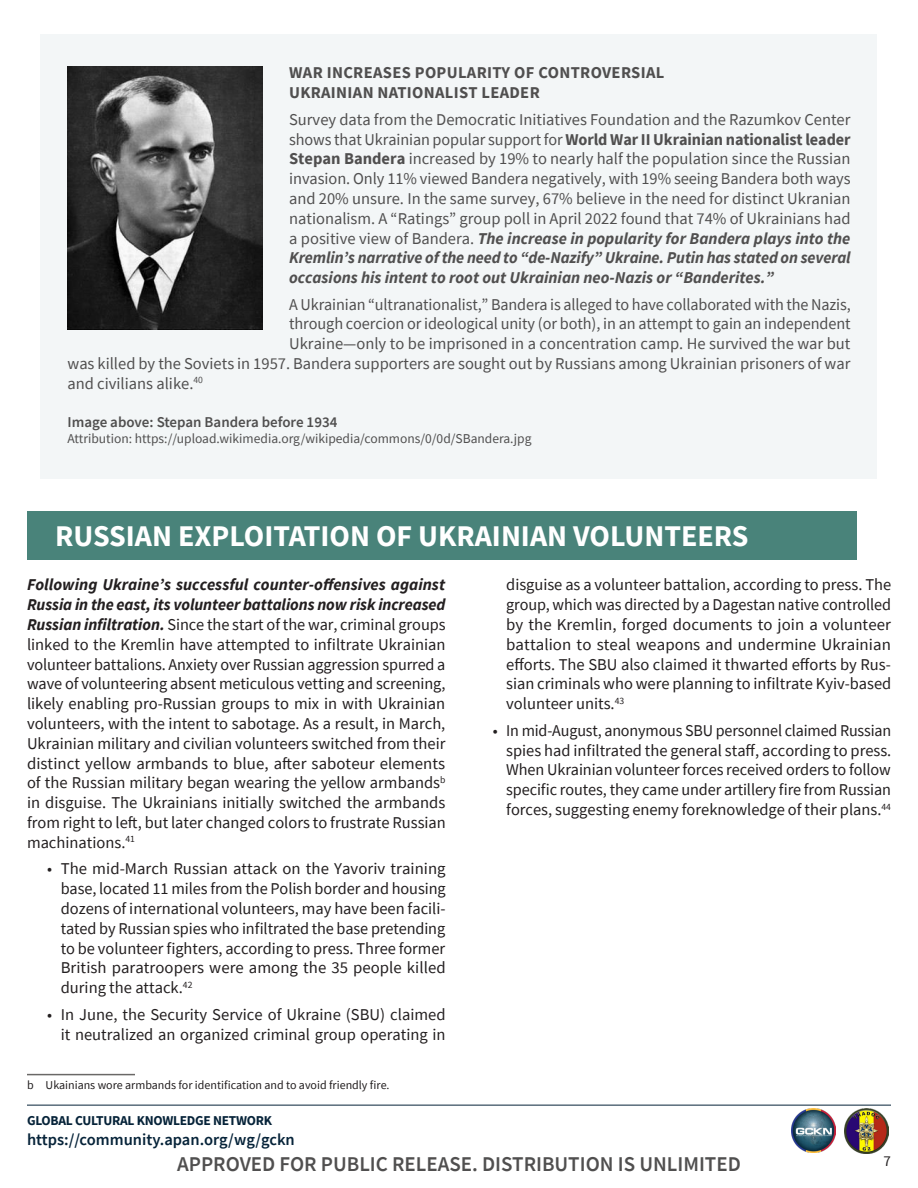
<style>
.page{position:relative;width:918px;height:1188px;background:#fff}
.page>*{position:absolute;margin:0;border:0;box-sizing:border-box;transform-origin:0 0}
.Section_Header{font:700 30px "Source Sans Pro";color:#fff}
.t1{font:600 21px "Source Sans Pro";color:#504f4f}
.Body_Copy{font:16.5px/19.8px "Source Sans Pro";color:#231f20;text-align:justify}
.Body_Copy_-_Call_Out{font:16.5px/19.8px "Source Sans Pro";color:#504f4f;text-align:justify}
.Header_-_Call_Out_Bo{font:700 16.5px/19.8px "Source Sans Pro";letter-spacing:.02em;color:#504f4f}
.t2{font:600 16.5px "Source Sans Pro";color:#062339}
.Captions{font:600 15px "Source Sans Pro";color:#504f4f}
.t3{font:15px "Source Sans Pro";color:#231f20}
.Captions-2{font:13.5px "Source Sans Pro";color:#504f4f}
.t4{font:700 13.5px "Source Sans Pro";letter-spacing:-.02em;color:#062339}
.Footnote{font:12px "Source Sans Pro";color:#231f20}
.s1{font-weight:700}
.s2{font-weight:700;font-style:italic}
</style>
<div class="page">
<div style="left:40px;top:34px;width:838px;height:444px;background:#f3f6f7"></div>
<img style="left:68px;top:66px;width:194px;height:264px">
<div style="left:27px;top:512px;width:829px;height:48px;background:#49837a"></div>
<hr style="left:27px;top:1074px;width:108px;height:1px;background:#6a6867">
<hr style="left:27px;top:1105px;width:864px;height:1px;background:#062339">
<img style="left:845px;top:1109px;width:44px;height:44px">
<img style="left:792px;top:1109px;width:44px;height:44px">
<p class="Header_-_Call_Out_Bo" style="left:289px;top:63px;width:377px">WAR INCREASES POPULARITY OF CONTROVERSIAL<br>UKRAINIAN NATIONALIST LEADER</p>
<p class="Body_Copy_-_Call_Out" style="left:289px;top:109px;width:563px">Survey data from the Democratic Initiatives Foundation and the Razumkov Center shows that Ukrainian popular support for <span class="s1">World War II Ukrainian nationalist leader Stepan Bandera</span> increased by 19% to nearly half the population since the Russian invasion. Only 11% viewed Bandera negatively, with 19% seeing Bandera both ways and 20% unsure. In the same survey, 67% believe in the need for distinct Ukranian nationalism. A “Ratings” group poll in April 2022 found that 74% of Ukrainians had a positive view of Bandera. <span class="s2">The increase in popularity for Bandera plays into the Kremlin’s narrative of the need to “de-Nazify” Ukraine. Putin has stated on several occasions his intent to root out Ukrainian neo-Nazis or “Banderites.”</span></p>
<p class="Body_Copy_-_Call_Out" style="left:289px;top:294px;width:563px">A Ukrainian “ultranationalist,” Bandera is alleged to have collaborated with the Nazis,</p>
<p class="Body_Copy_-_Call_Out" style="left:289px;top:314px;width:563px">through coercion or ideological unity (or both), in an attempt to gain an independent</p>
<p class="Body_Copy_-_Call_Out" style="left:289px;top:334px;width:563px">Ukraine—only to be imprisoned in a concentration camp. He survived the war but</p>
<p class="Body_Copy_-_Call_Out" style="left:68px;top:354px;width:784px">was killed by the Soviets in 1957. Bandera supporters are sought out by Russians among Ukrainian prisoners of war</p>
<p class="Body_Copy_-_Call_Out" style="left:68px;top:373px;width:137px">and civilians alike.<sup>40</sup></p>
<p class="Captions" style="left:68px;top:412px;width:271px">Image above: Stepan Bandera before 1934</p>
<p class="Captions-2" style="left:68px;top:430px;width:466px">Attribution: https://upload.wikimedia.org/wikipedia/commons/0/0d/SBandera.jpg</p>
<p class="Section_Header" style="left:55px;top:516px;width:695px">RUSSIAN EXPLOITATION OF UKRAINIAN VOLUNTEERS</p>
<p class="Body_Copy" style="left:27px;top:575px;width:420px"><span class="s2">Following Ukraine’s successful counter-offensives against Russia in the east, its volunteer battalions now risk increased Russian infiltration.</span> Since the start of the war, criminal groups linked to the Kremlin have attempted to infiltrate Ukrainian volunteer battalions. Anxiety over Russian aggression spurred a wave of volunteering absent meticulous vetting and screening, likely enabling pro-Russian groups to mix in with Ukrainian volunteers, with the intent to sabotage. As a result, in March, Ukrainian military and civilian volunteers switched from their distinct yellow armbands to blue, after saboteur elements of the Russian military began wearing the yellow armbands<sup>b </sup>in disguise. The Ukrainians initially switched the armbands from right to left, but later changed colors to frustrate Russian machinations.<sup>41</sup></p>
<p class="Body_Copy" style="left:61px;top:859px;width:386px;text-indent:-14px">• The mid-March Russian attack on the Yavoriv training base, located 11 miles from the Polish border and housing dozens of international volunteers, may have been facili&shy;tated by Russian spies who infiltrated the base pretending to be volunteer fighters, according to press. Three former British paratroopers were among the 35 people killed during the attack.<sup>42</sup></p>
<p class="Body_Copy" style="left:47px;top:1004px;width:400px;text-align:right">• In June, the Security Service of Ukraine (SBU) claimed it neutralized an organized criminal group operating in</p>
<p class="Footnote" style="left:27px;top:1077px;width:364px">b Ukainians wore armbands for identification and to avoid friendly fire.</p>
<p class="Body_Copy" style="left:506px;top:575px;width:387px">disguise as a volunteer battalion, according to press. The group, which was directed by a Dagestan native controlled by the Kremlin, forged documents to join a volunteer battalion to steal weapons and undermine Ukrainian efforts. The SBU also claimed it thwarted efforts by Rus&shy;sian criminals who were planning to infiltrate Kyiv-based volunteer units.<sup>43</sup></p>
<p class="Body_Copy" style="left:506px;top:720px;width:387px;text-indent:-14px">• In mid-August, anonymous SBU personnel claimed Russian spies had infiltrated the general staff, according to press.<br>When Ukrainian volunteer forces received orders to follow specific routes, they came under artillery fire from Russian forces, suggesting enemy foreknowledge of their plans.<sup>44</sup></p>
<p class="t4" style="left:27px;top:1111px;width:247px">GLOBAL CULTURAL KNOWLEDGE NETWORK</p>
<p class="t2" style="left:27px;top:1129px;width:269px">https://community.apan.org/wg/gckn</p>
<p class="t1" style="left:177px;top:1150px;width:565px">APPROVED FOR PUBLIC RELEASE. DISTRIBUTION IS UNLIMITED</p>
<p class="t3" style="left:884px;top:1151px;width:9px">7</p>
</div>
